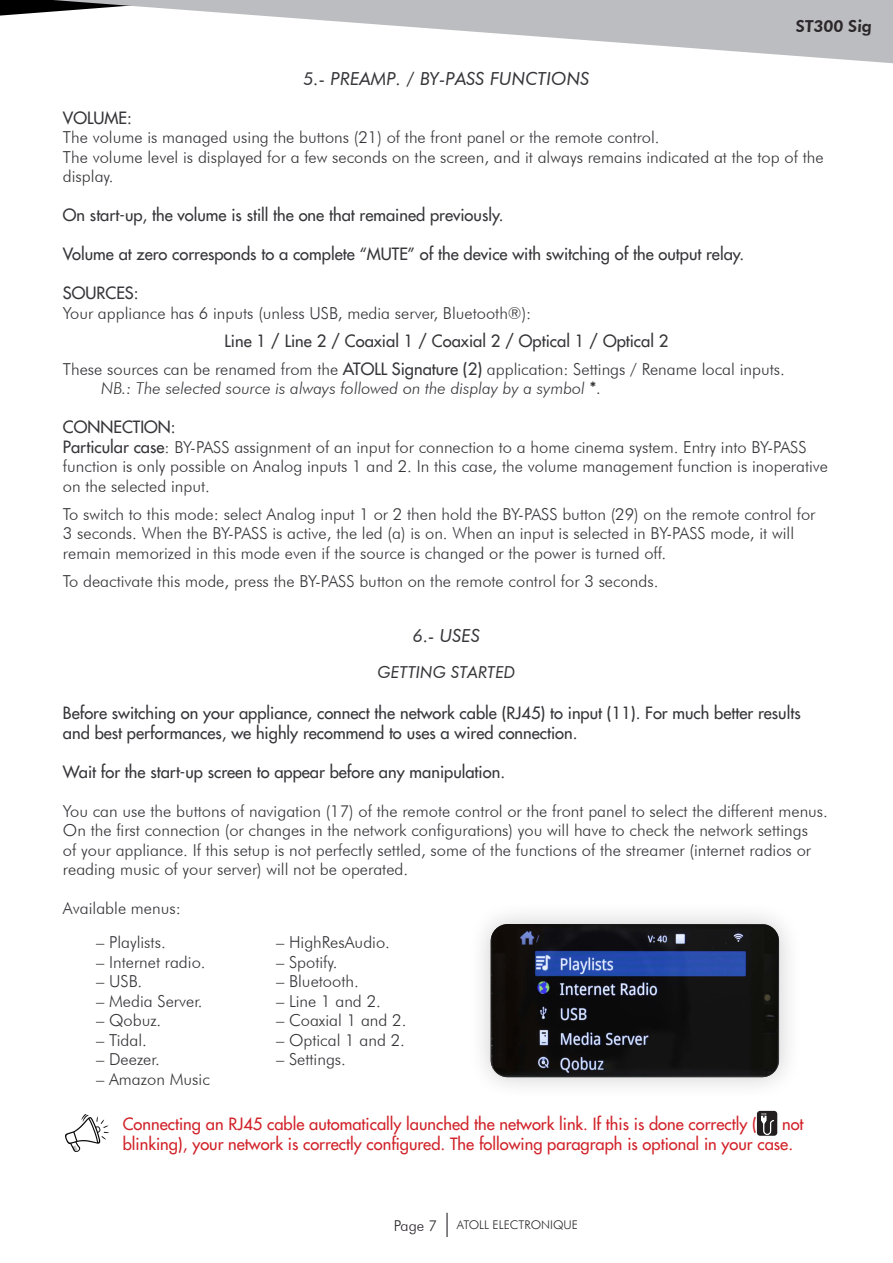
<style>
.page{position:relative;width:893px;height:1263px;background:#fff}
.page>*{position:absolute;margin:0;border:0;box-sizing:border-box;transform-origin:0 0}
.t1{font:italic 18px "Futura BT";letter-spacing:.005em;color:#363539}
.t2{font:300 16.5px/19.5px "Futura BT";color:#363539}
.t3{font:16.5px/19.5px "Futura LT";color:#363539}
.t4{font:16.5px/19.5px "Futura LT";color:#d1232a}
.t5{font:italic 300 16.5px "Futura BT";color:#363539}
.t6{font:italic 16.5px "Futura BT";letter-spacing:.005em;color:#363539}
.t7{font:800 16.5px "Futura BT";color:#2b272b}
.t8{font:300 15px "Futura BT";color:#2b272b}
.t9{font:300 12px "Futura BT";color:#2b272b}
.s1{font-family:"Futura LT";font-weight:400}
.s2{font-family:"Futura LT";font-weight:400;font-style:normal}
</style>
<div class="page">
<svg style="left:0;top:0;width:893px;height:64px"></svg>
<hr style="left:446px;top:1213px;width:2px;height:24px;background:#2b272b">
<div style="left:467px;top:900px;width:336px;height:201px;background:#000001;opacity:.2"></div>
<img style="left:491px;top:924px;width:288px;height:153px">
<div style="left:757px;top:1111px;width:20px;height:25px;background:#231f20;border-radius:3px"></div>
<img style="left:762px;top:1113px;width:12px;height:21px">
<img style="left:65px;top:1114px;width:44px;height:38px">
<p class="t1" style="left:303px;top:67px;width:288px">5.- PREAMP. / BY-PASS FUNCTIONS</p>
<p class="t7" style="left:795px;top:17px;width:79px">ST300 Sig</p>
<p class="t3" style="left:63px;top:108px;width:71px">VOLUME:</p>
<p class="t2" style="left:63px;top:128px;width:598px">The volume is managed using the buttons (21) of the front panel or the remote control.</p>
<p class="t2" style="left:63px;top:147px;width:762px">The volume level is displayed for a few seconds on the screen, and it always remains indicated at the top of the display.</p>
<p class="t3" style="left:63px;top:205px;width:442px">On start-up, the volume is still the one that remained previously.</p>
<p class="t3" style="left:63px;top:244px;width:683px">Volume at zero corresponds to a complete “MUTE” of the device with switching of the output relay.</p>
<p class="t3" style="left:63px;top:283px;width:77px">SOURCES:</p>
<p class="t2" style="left:63px;top:303px;width:470px">Your appliance has 6 inputs (unless USB, media server, Bluetooth®):</p>
<p class="t3" style="left:225px;top:331px;width:445px">Line 1 / Line 2 / Coaxial 1 / Coaxial 2 / Optical 1 / Optical 2</p>
<p class="t2" style="left:63px;top:359px;width:723px">These sources can be renamed from the <span class="s1">ATOLL Signature (2)</span> application: Settings / Rename local inputs.</p>
<p class="t5" style="left:101px;top:379px;width:502px">NB.: The selected source is always followed on the display by a symbol <span class="s2">*</span>.</p>
<p class="t3" style="left:63px;top:417px;width:114px">CONNECTION:</p>
<p class="t2" style="left:63px;top:437px;width:767px"><span class="s1">Particular case</span>: BY-PASS assignment of an input for connection to a home cinema system. Entry into BY-PASS function is only possible on Analog inputs 1 and 2. In this case, the volume management function is inoperative on the selected input.</p>
<p class="t2" style="left:63px;top:504px;width:754px">To switch to this mode: select Analog input 1 or 2 then hold the BY-PASS button (29) on the remote control for<br>3 seconds. When the BY-PASS is active, the led (a) is on. When an input is selected in BY-PASS mode, it will remain memorized in this mode even if the source is changed or the power is turned off.</p>
<p class="t2" style="left:63px;top:571px;width:597px">To deactivate this mode, press the BY-PASS button on the remote control for 3 seconds.</p>
<p class="t1" style="left:413px;top:625px;width:69px">6.- USES</p>
<p class="t6" style="left:377px;top:662px;width:139px">GETTING STARTED</p>
<p class="t3" style="left:63px;top:703px;width:739px">Before switching on your appliance, connect the network cable (RJ45) to input (11). For much better results and best performances, we highly recommend to uses a wired connection.</p>
<p class="t3" style="left:63px;top:762px;width:444px">Wait for the start-up screen to appear before any manipulation.</p>
<p class="t2" style="left:63px;top:801px;width:767px">You can use the buttons of navigation (17) of the remote control or the front panel to select the different menus.</p>
<p class="t2" style="left:63px;top:820px;width:750px">On the first connection (or changes in the network configurations) you will have to check the network settings of your appliance. If this setup is not perfectly settled, some of the functions of the streamer (internet radios or reading music of your server) will not be operated.</p>
<p class="t2" style="left:63px;top:898px;width:119px">Available menus:</p>
<p class="t2" style="left:96px;top:933px;width:71px">– Playlists.</p>
<p class="t2" style="left:96px;top:952px;width:111px">– Internet radio.</p>
<p class="t2" style="left:96px;top:972px;width:48px">– USB.</p>
<p class="t2" style="left:96px;top:991px;width:108px">– Media Server.</p>
<p class="t2" style="left:96px;top:1011px;width:67px">– Qobuz.</p>
<p class="t2" style="left:96px;top:1030px;width:52px">– Tidal.</p>
<p class="t2" style="left:96px;top:1050px;width:65px">– Deezer.</p>
<p class="t2" style="left:96px;top:1069px;width:115px">– Amazon Music</p>
<p class="t2" style="left:276px;top:933px;width:115px">– HighResAudio.</p>
<p class="t2" style="left:276px;top:952px;width:63px">– Spotify.</p>
<p class="t2" style="left:276px;top:972px;width:84px">– Bluetooth.</p>
<p class="t2" style="left:276px;top:991px;width:106px">– Line 1 and 2.</p>
<p class="t2" style="left:276px;top:1011px;width:132px">– Coaxial 1 and 2.</p>
<p class="t2" style="left:276px;top:1030px;width:130px">– Optical 1 and 2.</p>
<p class="t2" style="left:276px;top:1050px;width:71px">– Settings.</p>
<p class="t4" style="left:123px;top:1114px;width:636px">Connecting an RJ45 cable automatically launched the network link. If this is done correctly (</p>
<p class="t4" style="left:123px;top:1114px;width:682px;text-indent:659px">not blinking), your network is correctly configured. The following paragraph is optional in your case.</p>
<p class="t8" style="left:394px;top:1216px;width:45px">Page 7</p>
<p class="t9" style="left:457px;top:1218px;width:123px">ATOLL ELECTRONIQUE</p>
</div>
